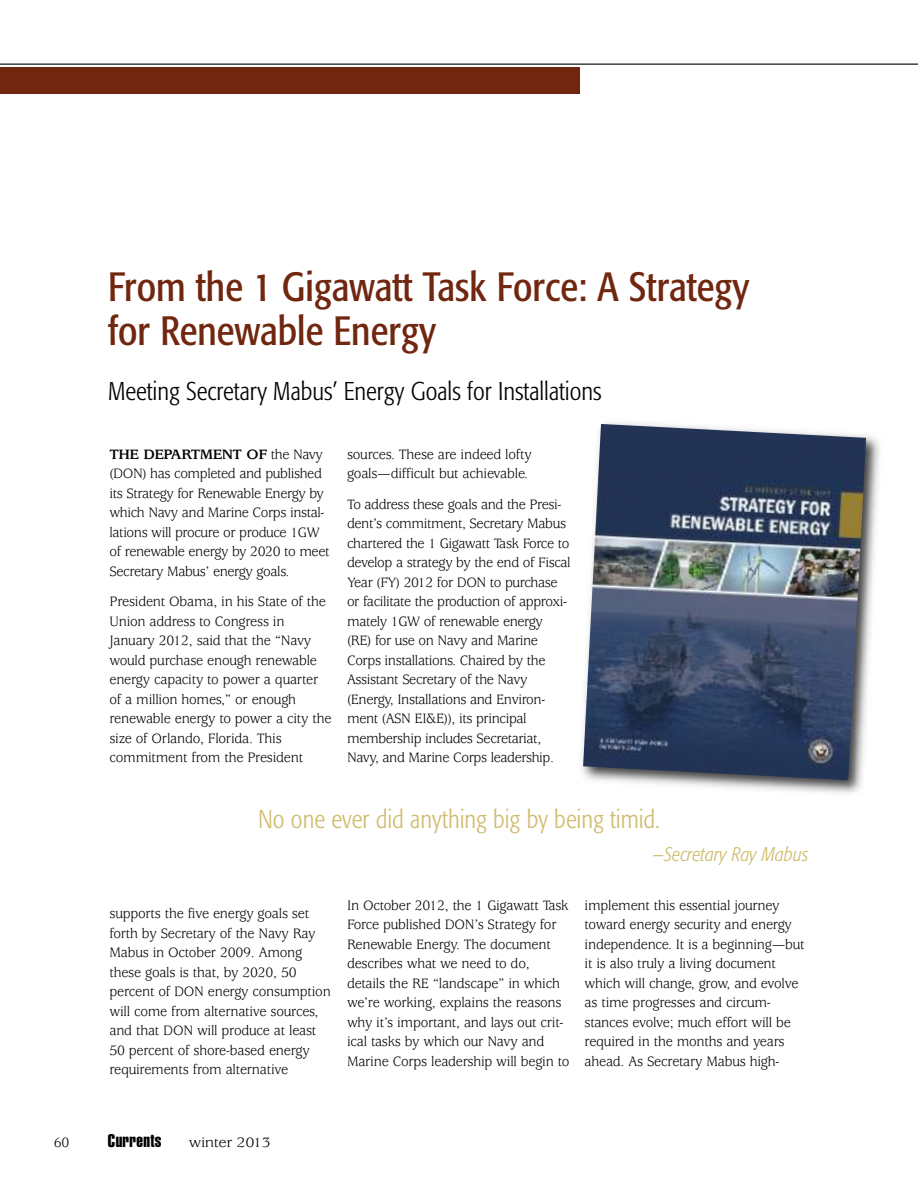
<style>
.page{position:relative;width:918px;height:1188px;background:#fff}
.page>*{position:absolute;margin:0;border:0;box-sizing:border-box;transform-origin:0 0}
.t1{font:condensed 40.5px/43.5px "Formata";color:#70260f}
.t2{font:300 condensed 25.5px "Formata";color:#000}
.t3{font:300 condensed 25.5px "Formata";color:#cfbb6b}
.t4{font:italic 300 condensed 19.5px "Formata";color:#cfbb6b}
.t5{font:18px "Helvetica Extra Compressed";letter-spacing:.02em;color:#000;scale:1.1 1}
.t6{font:15px/19.5px "Usherwood";letter-spacing:-.015em;color:#000;scale:.95 1}
.t7{font:15px "Usherwood";letter-spacing:-.015em;color:#000;scale:1.1 1}
.s1{font-weight:700}
</style>
<div class="page">
<hr style="left:0;top:64px;width:918px;height:1px;background:#000">
<div style="left:0;top:67px;width:580px;height:27px;background:#70260f"></div>
<img style="left:582px;top:422px;width:298px;height:372px">
<img style="left:583px;top:424px;width:283px;height:356px">
<h1 class="t1" style="left:108px;top:268px;width:643px">From the 1 Gigawatt Task Force: A Strategy for Renewable Energy</h1>
<h2 class="t2" style="left:108px;top:381px;width:495px">Meeting Secretary Mabus’ Energy Goals for Installations</h2>
<p class="t6" style="left:109px;top:446px;width:233px"><span class="s1">THE DEPARTMENT OF</span> the Navy (DON) has completed and published its Strategy for Renewable Energy by which Navy and Marine Corps instal&shy;lations will procure or produce 1GW of renewable energy by 2020 to meet Secretary Mabus’ energy goals.</p>
<p class="t6" style="left:110px;top:593px;width:235px">President Obama, in his State of the<br>Union address to Congress in<br>January 2012, said that the “Navy would purchase enough renewable energy capacity to power a quarter of a million homes,” or enough renewable energy to power a city the size of Orlando, Florida. This commitment from the President</p>
<p class="t6" style="left:347px;top:446px;width:196px">sources. These are indeed lofty goals—difficult but achievable.</p>
<p class="t6" style="left:347px;top:496px;width:237px">To address these goals and the Presi&shy;dent’s commitment, Secretary Mabus chartered the 1 Gigawatt Task Force to develop a strategy by the end of Fiscal Year (FY) 2012 for DON to purchase or facilitate the production of approxi&shy;mately 1GW of renewable energy (RE) for use on Navy and Marine Corps installations. Chaired by the Assistant Secretary of the Navy (Energy, Installations and Environ&shy;ment (ASN EI&amp;E)), its principal membership includes Secretariat, Navy, and Marine Corps leadership.</p>
<h2 class="t3" style="left:258px;top:809px;width:403px">No one ever did anything big by being timid.</h2>
<h3 class="t4" style="left:653px;top:847px;width:157px">—Secretary Ray Mabus</h3>
<p class="t6" style="left:109px;top:905px;width:235px">supports the five energy goals set forth by Secretary of the Navy Ray<br>Mabus in October 2009. Among these goals is that, by 2020, 50 percent of DON energy consumption will come from alternative sources, and that DON will produce at least<br>50 percent of shore-based energy requirements from alternative</p>
<p class="t6" style="left:347px;top:897px;width:236px">In October 2012, the 1 Gigawatt Task Force published DON’s Strategy for Renewable Energy. The document describes what we need to do, details the RE “landscape” in which we’re working, explains the reasons why it’s important, and lays out crit&shy;ical tasks by which our Navy and Marine Corps leadership will begin to</p>
<p class="t6" style="left:585px;top:897px;width:233px">implement this essential journey toward energy security and energy independence. It is a beginning—but it is also truly a living document which will change, grow, and evolve as time progresses and circum&shy;stances evolve; much effort will be required in the months and years ahead. As Secretary Mabus high-</p>
<p class="t6" style="left:54px;top:1134px;width:18px">60</p>
<p class="t5" style="left:108px;top:1134px;width:50px">Currents</p>
<p class="t7" style="left:189px;top:1137px;width:76px">winter 2013</p>
</div>
